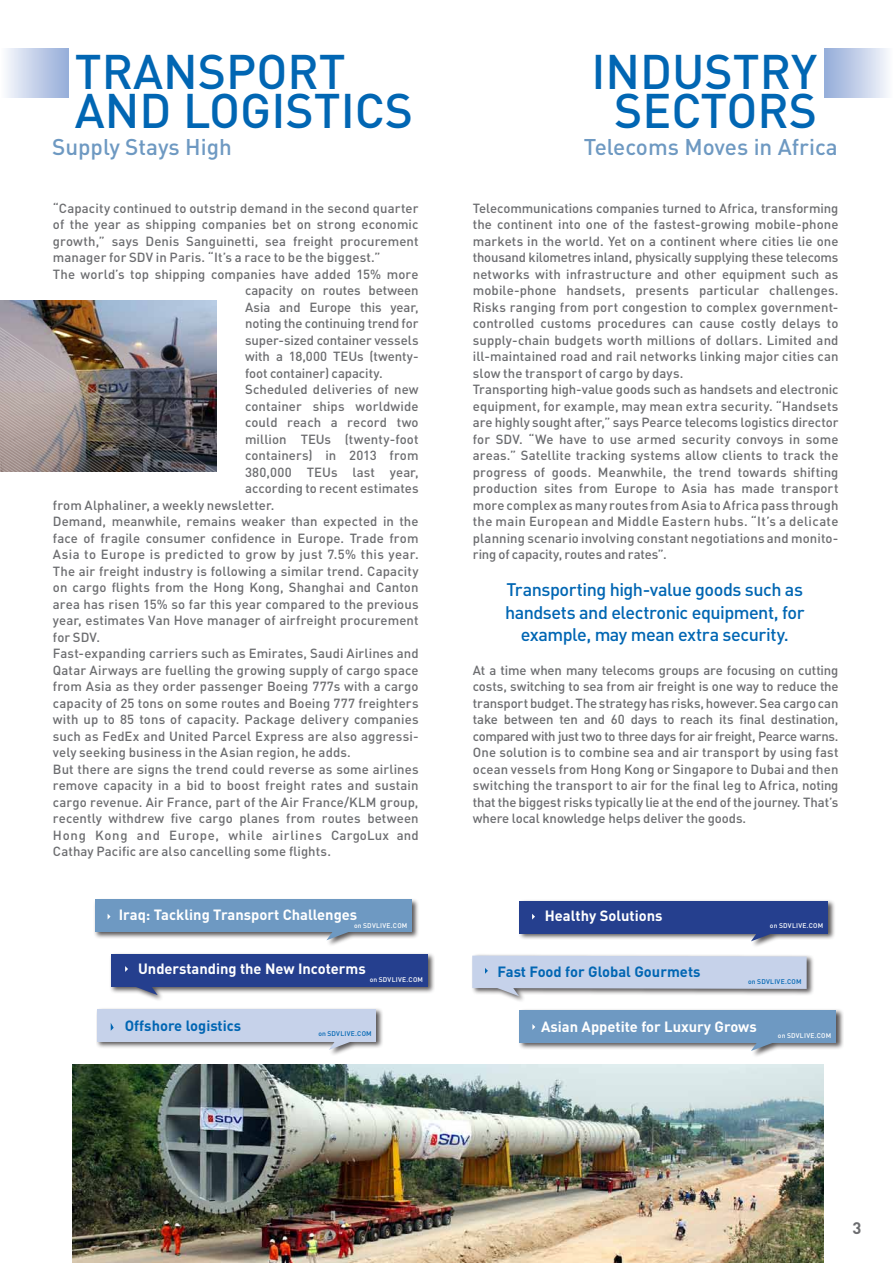
<style>
.page{position:relative;width:893px;height:1263px;background:#fff}
.page>*{position:absolute;margin:0;border:0;box-sizing:border-box;transform-origin:0 0}
.t1{font:500 48px/39px "DIN";color:#0166b3;text-align:center}
.t2{font:500 22.5px "DIN";color:#6e99c2}
.t3{font:500 18px/22.5px "DIN";letter-spacing:-.025em;color:#0166b3;text-align:center}
.t4{font:700 16.5px "DIN";color:#6c6d70}
.t5{font:700 14.7px "DIN";color:#fff}
.t6{font:700 14.7px "DIN";color:#0166b3}
.textecourant{font:500 13.2px/16.5px "DIN";letter-spacing:.005em;color:#6c6d70;text-align:justify}
.textecourant-2{font:500 6.75px "DIN";letter-spacing:.035em;color:#fff}
.textecourant-3{font:500 6.75px "DIN";letter-spacing:.035em;color:#0166b3}
</style>
<div class="page">
<div style="left:518px;top:1008px;width:326px;height:49px;background:#231f20;opacity:.75"></div>
<div style="left:519px;top:1010px;width:317px;height:33px;background:#6e99c2"></div>
<svg style="left:751px;top:1043px;width:25px;height:8px"></svg>
<svg style="left:532px;top:1024px;width:3px;height:6px"></svg>
<div style="left:471px;top:954px;width:343px;height:49px;background:#231f20;opacity:.75"></div>
<svg style="left:472px;top:956px;width:335px;height:40px;background:#c4cee1"></svg>
<div style="left:518px;top:899px;width:318px;height:49px;background:#231f20;opacity:.75"></div>
<div style="left:519px;top:901px;width:309px;height:32px;background:#253f8e"></div>
<svg style="left:751px;top:933px;width:25px;height:8px"></svg>
<svg style="left:532px;top:914px;width:3px;height:5px"></svg>
<div style="left:96px;top:1008px;width:287px;height:49px;background:#231f20;opacity:.75"></div>
<div style="left:97px;top:1009px;width:279px;height:33px;background:#c6d2ea"></div>
<svg style="left:329px;top:1042px;width:25px;height:8px"></svg>
<svg style="left:111px;top:1023px;width:3px;height:8px"></svg>
<div style="left:109px;top:952px;width:326px;height:50px;background:#231f20;opacity:.75"></div>
<div style="left:111px;top:954px;width:316px;height:33px;background:#253f8e"></div>
<svg style="left:133px;top:987px;width:25px;height:8px"></svg>
<svg style="left:125px;top:966px;width:3px;height:6px"></svg>
<div style="left:93px;top:898px;width:326px;height:49px;background:#231f20;opacity:.75"></div>
<div style="left:95px;top:900px;width:317px;height:32px;background:#6e99c2"></div>
<svg style="left:326px;top:932px;width:25px;height:8px"></svg>
<div style="left:0;top:49px;width:68px;height:49px;background:linear-gradient(to right,#fbfcfe,#97add9)"></div>
<div style="left:825px;top:49px;width:68px;height:49px;background:linear-gradient(to right,#94abd8,#f8fafd)"></div>
<img style="left:73px;top:1064px;width:750px;height:199px">
<img style="left:0;top:301px;width:216px;height:6px">
<img style="left:0;top:307px;width:217px;height:165px">
<p class="t1" style="left:75px;top:50px;width:272px">TRANSPORT</p>
<p class="t1" style="left:75px;top:89px;width:340px">AND LOGISTICS</p>
<p class="t1" style="left:591px;top:50px;width:227px">INDUSTRY<br>SECTORS</p>
<p class="t2" style="left:52px;top:132px;width:181px">Supply Stays High</p>
<p class="t2" style="left:584px;top:132px;width:256px">Telecoms Moves in Africa</p>
<p class="textecourant" style="left:53px;top:199px;width:367px">“Capacity continued to outstrip demand in the second quarter of the year as shipping companies bet on strong economic growth,” says Denis Sanguinetti, sea freight procurement manager for SDV in Paris. “It’s a race to be the biggest.”</p>
<p class="textecourant" style="left:245px;top:265px;width:175px;text-indent:-192px">The world’s top shipping companies have added 15% more capacity on routes between Asia and Europe this year, noting the continuing trend for super-sized container vessels with a 18,000 TEUs (twenty&shy;foot container) capacity.</p>
<p class="textecourant" style="left:245px;top:381px;width:175px">Scheduled deliveries of new</p>
<p class="textecourant" style="left:245px;top:397px;width:175px">container ships worldwide</p>
<p class="textecourant" style="left:245px;top:414px;width:175px">could reach a record two</p>
<p class="textecourant" style="left:245px;top:430px;width:175px">million TEUs (twenty-foot</p>
<p class="textecourant" style="left:245px;top:447px;width:175px">containers) in 2013 from</p>
<p class="textecourant" style="left:245px;top:463px;width:175px">380,000 TEUs last year,</p>
<p class="textecourant" style="left:245px;top:480px;width:175px">according to recent estimates</p>
<p class="textecourant" style="left:53px;top:496px;width:223px">from Alphaliner, a weekly newsletter.</p>
<p class="textecourant" style="left:53px;top:513px;width:367px">Demand, meanwhile, remains weaker than expected in the face of fragile consumer confidence in Europe. Trade from Asia to Europe is predicted to grow by just 7.5% this year.</p>
<p class="textecourant" style="left:53px;top:562px;width:367px">The air freight industry is following a similar trend. Capacity on cargo flights from the Hong Kong, Shanghai and Canton area has risen 15% so far this year compared to the previous year, estimates Van Hove manager of airfreight procurement for SDV.</p>
<p class="textecourant" style="left:53px;top:645px;width:367px">Fast-expanding carriers such as Emirates, Saudi Airlines and Qatar Airways are fuelling the growing supply of cargo space from Asia as they order passenger Boeing 777s with a cargo capacity of 25 tons on some routes and Boeing 777 freighters with up to 85 tons of capacity. Package delivery companies such as FedEx and United Parcel Express are also aggressi&shy;vely seeking business in the Asian region, he adds.</p>
<p class="textecourant" style="left:53px;top:760px;width:367px">But there are signs the trend could reverse as some airlines remove capacity in a bid to boost freight rates and sustain cargo revenue. Air France, part of the Air France/KLM group, recently withdrew five cargo planes from routes between Hong Kong and Europe, while airlines CargoLux and Cathay Pacific are also cancelling some flights.</p>
<p class="textecourant" style="left:473px;top:199px;width:367px">Telecommunications companies turned to Africa, transforming the continent into one of the fastest-growing mobile-phone markets in the world. Yet on a continent where cities lie one thousand kilometres inland, physically supplying these telecoms networks with infrastructure and other equipment such as mobile-phone handsets, presents particular challenges.<br>Risks ranging from port congestion to complex government&shy;controlled customs procedures can cause costly delays to supply-chain budgets worth millions of dollars. Limited and ill-maintained road and rail networks linking major cities can slow the transport of cargo by days.</p>
<p class="textecourant" style="left:473px;top:381px;width:367px">Transporting high-value goods such as handsets and electronic equipment, for example, may mean extra security. “Handsets are highly sought after,” says Pearce telecoms logistics director for SDV. “We have to use armed security convoys in some areas.” Satellite tracking systems allow clients to track the progress of goods. Meanwhile, the trend towards shifting production sites from Europe to Asia has made transport more complex as many routes from Asia to Africa pass through the main European and Middle Eastern hubs. “It’s a delicate planning scenario involving constant negotiations and monito&shy;ring of capacity, routes and rates”.</p>
<p class="t3" style="left:505px;top:578px;width:301px">Transporting high-value goods such as handsets and electronic equipment, for example, may mean extra security.</p>
<p class="textecourant" style="left:473px;top:661px;width:367px">At a time when many telecoms groups are focusing on cutting costs, switching to sea from air freight is one way to reduce the transport budget. The strategy has risks, however. Sea cargo can take between ten and 60 days to reach its final destination, compared with just two to three days for air freight, Pearce warns.</p>
<p class="textecourant" style="left:473px;top:744px;width:367px">One solution is to combine sea and air transport by using fast ocean vessels from Hong Kong or Singapore to Dubai and then switching the transport to air for the final leg to Africa, noting that the biggest risks typically lie at the end of the journey. That’s where local knowledge helps deliver the goods.</p>
<p class="t5" style="left:119px;top:905px;width:240px">Iraq: Tackling Transport Challenges</p>
<p class="t5" style="left:545px;top:906px;width:119px">Healthy Solutions</p>
<p class="textecourant-2" style="left:354px;top:921px;width:55px">on SDVLIVE.COM</p>
<p class="textecourant-2" style="left:770px;top:921px;width:55px">on SDVLIVE.COM</p>
<p class="t5" style="left:138px;top:959px;width:229px">Understanding the New Incoterms</p>
<p class="textecourant-2" style="left:370px;top:975px;width:55px">on SDVLIVE.COM</p>
<p class="t6" style="left:498px;top:962px;width:204px">Fast Food for Global Gourmets</p>
<p class="textecourant-3" style="left:748px;top:977px;width:55px">on SDVLIVE.COM</p>
<p class="t6" style="left:125px;top:1016px;width:118px">Offshore logistics</p>
<p class="textecourant-3" style="left:318px;top:1029px;width:55px">on SDVLIVE.COM</p>
<p class="t5" style="left:541px;top:1017px;width:217px">Asian Appetite for Luxury Grows</p>
<p class="textecourant-2" style="left:778px;top:1031px;width:55px">on SDVLIVE.COM</p>
<p class="t4" style="left:853px;top:1217px;width:10px">3</p>
</div>
